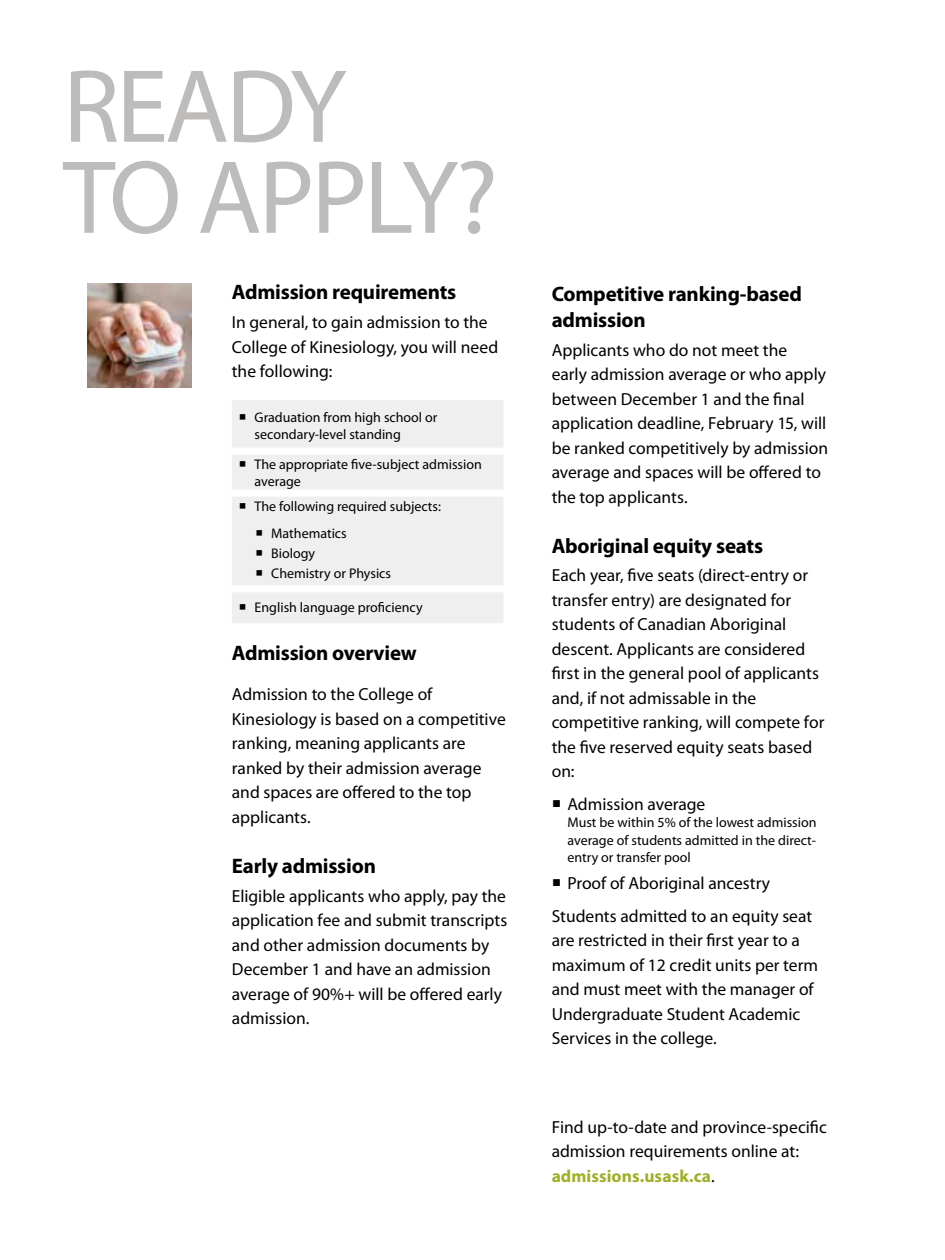
<style>
.page{position:relative;width:945px;height:1260px;background:#fff}
.page>*{position:absolute;margin:0;border:0;box-sizing:border-box;transform-origin:0 0}
.t1{font:105px/91px "Myriad Pro";letter-spacing:-.03em;color:#bebcba}
.t2{font:700 21px/26.2px "Myriad Pro";letter-spacing:-.01em;color:#000}
.t3{font:17.5px/24.5px "Myriad Pro";color:#000}
.t4{font:14px/17.5px "Myriad Pro";color:#000}
.s1{font-weight:700;color:#9fb026}
</style>
<div class="page">
<img style="left:87px;top:284px;width:105px;height:104px">
<div style="left:232px;top:400px;width:271px;height:223px;background:#efeff0"></div>
<div style="left:232px;top:448px;width:272px;height:7px;background:#fff"></div>
<div style="left:232px;top:490px;width:272px;height:7px;background:#fff"></div>
<div style="left:232px;top:585px;width:272px;height:7px;background:#fff"></div>
<hr style="left:944px;top:843px;width:1px;height:300px;background:#898b8e">
<h1 class="t1" style="left:63px;top:59px;width:436px">READY<br>TO APPLY?</h1>
<p class="t2" style="left:232px;top:278px;width:226px">Admission requirements</p>
<p class="t3" style="left:232px;top:310px;width:268px">In general, to gain admission to the<br>College of Kinesiology, you will need the following:</p>
<p class="t4" style="left:255px;top:408px;width:184px;text-indent:-16px">○ Graduation from high school or secondary-level standing</p>
<p class="t4" style="left:255px;top:455px;width:229px;text-indent:-16px">○ The appropriate five-subject admission average</p>
<p class="t4" style="left:239px;top:497px;width:204px">○ The following required subjects:</p>
<p class="t4" style="left:256px;top:525px;width:93px">○ Mathematics</p>
<p class="t4" style="left:256px;top:545px;width:61px">○ Biology</p>
<p class="t4" style="left:256px;top:565px;width:137px">○ Chemistry or Physics</p>
<p class="t4" style="left:239px;top:598px;width:185px">○ English language proficiency</p>
<p class="t2" style="left:232px;top:639px;width:186px">Admission overview</p>
<p class="t3" style="left:232px;top:682px;width:275px">Admission to the College of<br>Kinesiology is based on a competitive ranking, meaning applicants are ranked by their admission average and spaces are offered to the top applicants.</p>
<p class="t2" style="left:232px;top:852px;width:146px">Early admission</p>
<p class="t3" style="left:232px;top:883px;width:277px">Eligible applicants who apply, pay the application fee and submit transcripts and other admission documents by<br>December 1 and have an admission average of 90%+ will be offered early admission.</p>
<p class="t2" style="left:552px;top:280px;width:252px">Competitive ranking-based admission</p>
<p class="t3" style="left:552px;top:337px;width:278px">Applicants who do not meet the<br>early admission average or who apply between December 1 and the final application deadline, February 15, will be ranked competitively by admission average and spaces will be offered to the top applicants.</p>
<p class="t2" style="left:552px;top:532px;width:213px">Aboriginal equity seats</p>
<p class="t3" style="left:552px;top:563px;width:274px">Each year, five seats (direct-entry or transfer entry) are designated for students of Canadian Aboriginal descent. Applicants are considered first in the general pool of applicants and, if not admissable in the competitive ranking, will compete for the five reserved equity seats based on:</p>
<p class="t3" style="left:552px;top:791px;width:155px">○ Admission average</p>
<p class="t4" style="left:567px;top:814px;width:251px;text-align:justify">Must be within 5% of the lowest admission average of students admitted in the direct&shy;entry or transfer pool</p>
<p class="t3" style="left:552px;top:867px;width:262px;line-height:32.4px">○ Proof of Aboriginal ancestry<br>Students admitted to an equity seat</p>
<p class="t3" style="left:552px;top:928px;width:268px">are restricted in their first year to a maximum of 12 credit units per term and must meet with the manager of<br>Undergraduate Student Academic<br>Services in the college.</p>
<p class="t3" style="left:552px;top:1114px;width:277px">Find up-to-date and province-specific admission requirements online at: <span class="s1">admissions.usask.ca</span>.</p>
</div>
